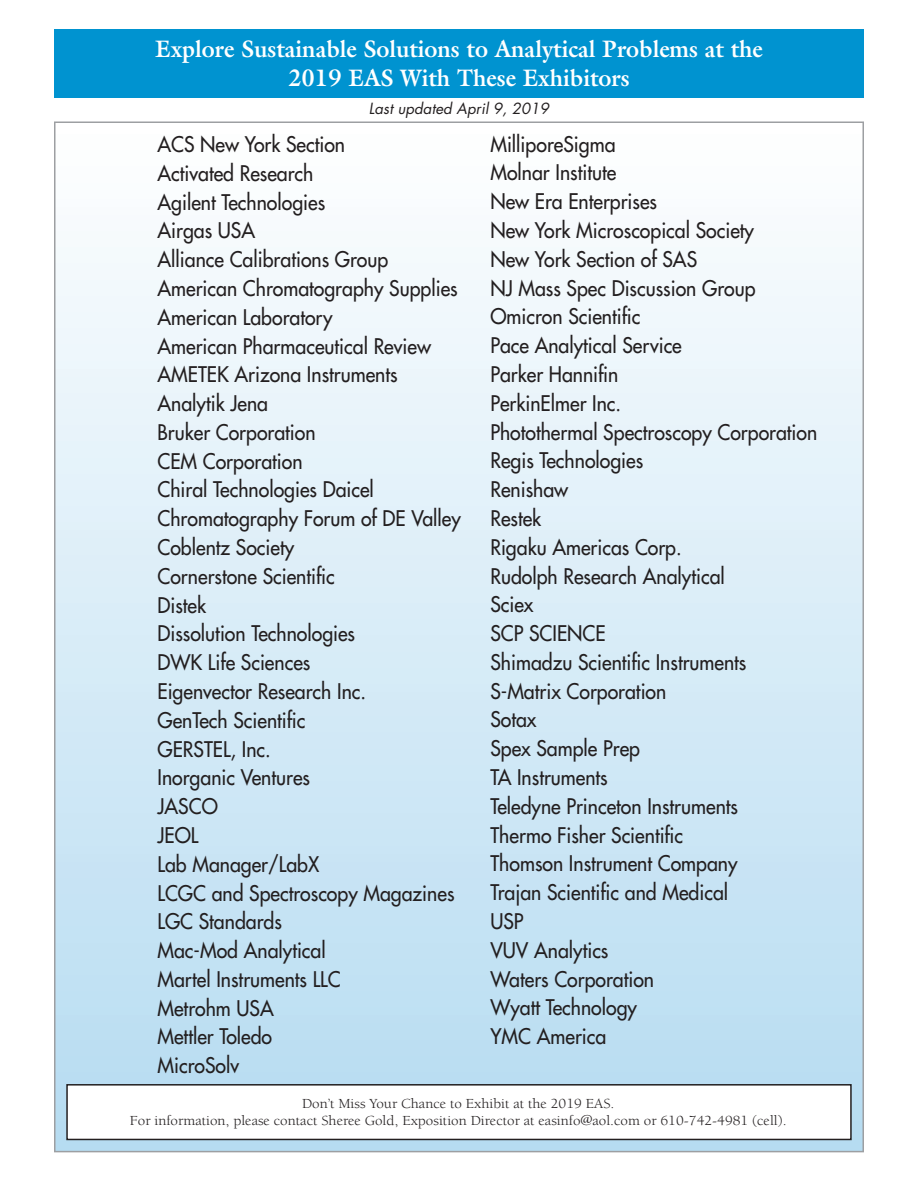
<style>
.page{position:relative;width:918px;height:1188px;background:#fff}
.page>*{position:absolute;margin:0;border:0;box-sizing:border-box;transform-origin:0 0}
.t1{font:700 24px/28.5px "Galliard";color:#fff;text-align:center;scale:.93 1}
.t2{font:21px/28.8px "Futura";color:#231f20;scale:.93 1}
.t3{font:italic 15px "Futura";letter-spacing:.005em;color:#231f20}
.t4{font:14.25px/16.5px "Berkeley";color:#231f20;text-align:center;scale:1.05 1}
</style>
<div class="page">
<div style="left:54px;top:29px;width:810px;height:68px;background:#0093d0"></div>
<div style="left:55px;top:122px;width:808px;height:1030px;background:linear-gradient(to bottom,#feffff,#b4daf0)"></div>
<div style="left:67px;top:1085px;width:784px;height:54px;background:#fff"></div>
<div style="left:66px;top:1084px;width:786px;height:56px;border:2px solid #231f20"></div>
<p class="t1" style="left:155px;top:34px;width:655px">Explore Sustainable Solutions to Analytical Problems at the<br>2019 EAS With These Exhibitors</p>
<p class="t3" style="left:369px;top:99px;width:182px">Last updated April 9, 2019</p>
<p class="t2" style="left:158px;top:130px;width:328px">ACS New York Section<br>Activated Research<br>Agilent Technologies<br>Airgas USA<br>Alliance Calibrations Group<br>American Chromatography Supplies<br>American Laboratory<br>American Pharmaceutical Review<br>AMETEK Arizona Instruments<br>Analytik Jena<br>Bruker Corporation<br>CEM Corporation<br>Chiral Technologies Daicel<br>Chromatography Forum of DE Valley<br>Coblentz Society<br>Cornerstone Scientific<br>Distek<br>Dissolution Technologies<br>DWK Life Sciences<br>Eigenvector Research Inc.<br>GenTech Scientific<br>GERSTEL, Inc.<br>Inorganic Ventures<br>JASCO<br>JEOL<br>Lab Manager/LabX<br>LCGC and Spectroscopy Magazines<br>LGC Standards<br>Mac-Mod Analytical<br>Martel Instruments LLC<br>Metrohm USA<br>Mettler Toledo<br>MicroSolv</p>
<p class="t2" style="left:490px;top:130px;width:353px">MilliporeSigma<br>Molnar Institute<br>New Era Enterprises<br>New York Microscopical Society<br>New York Section of SAS<br>NJ Mass Spec Discussion Group<br>Omicron Scientific<br>Pace Analytical Service<br>Parker Hannifin<br>PerkinElmer Inc.<br>Photothermal Spectroscopy Corporation<br>Regis Technologies<br>Renishaw<br>Restek<br>Rigaku Americas Corp.<br>Rudolph Research Analytical<br>Sciex<br>SCP SCIENCE<br>Shimadzu Scientific Instruments<br>S-Matrix Corporation<br>Sotax<br>Spex Sample Prep<br>TA Instruments<br>Teledyne Princeton Instruments<br>Thermo Fisher Scientific<br>Thomson Instrument Company<br>Trajan Scientific and Medical<br>USP<br>VUV Analytics<br>Waters Corporation<br>Wyatt Technology<br>YMC America</p>
<p class="t4" style="left:130px;top:1096px;width:627px">Don’t Miss Your Chance to Exhibit at the 2019 EAS.<br>For information, please contact Sheree Gold, Exposition Director at easinfo@aol.com or 610-742-4981 (cell).</p>
</div>
